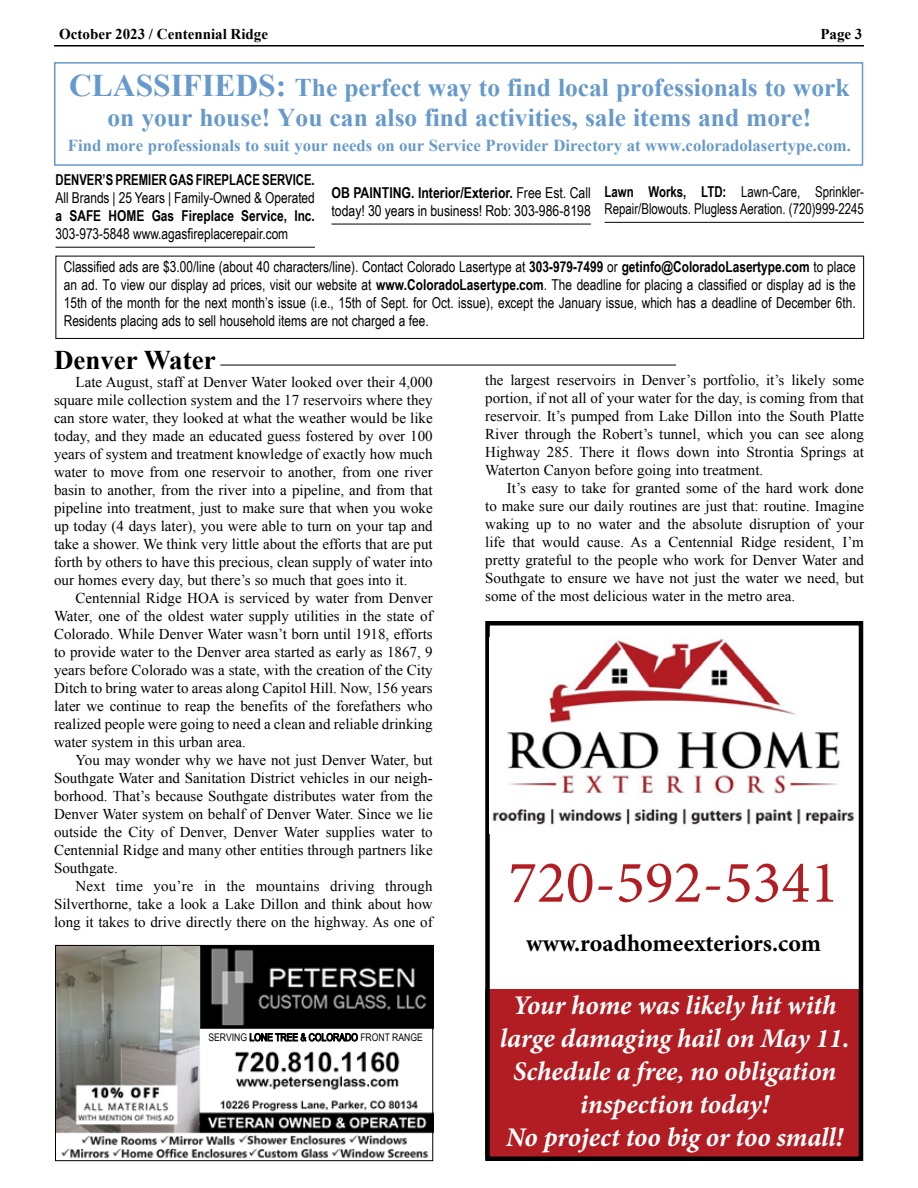
<style>
.page{position:relative;width:918px;height:1188px;background:#fff}
.page>*{position:absolute;margin:0;border:0;box-sizing:border-box;transform-origin:0 0}
.t1{font:60px "Minion Pro";color:#b21d23}
.t2{font:italic 700 27px/33px "Minion Pro";letter-spacing:-.005em;color:#fff;text-align:center}
.t3{font:700 27px "Times New Roman";color:#000}
.t4{font:700 25.5px/30px "Times New Roman";color:#69c;text-align:center}
.t5{font:700 24px "Minion Pro";color:#000}
.t6{font:700 16.65px "Times New Roman";color:#69c}
.t7{font:15px/18px "Times New Roman";color:#000;text-align:justify}
.t8{font:15px/18px "Arial Narrow";color:#000}
.t9{font:15px/17.7px "Arial Narrow";color:#000;scale:.93 1}
.t10{font:700 15px "Arial Narrow";color:#000;scale:.92 1}
.t11{font:700 15px "Arial Narrow";color:#000}
.t12{font:700 15px "Times New Roman";color:#000}
.t13{font:10.5px "Arial Narrow";color:#000}
.s1{font-size:31.5px}
.s2{font-weight:700}
</style>
<div class="page">
<hr style="left:54px;top:45px;width:810px;height:1px;background:#000">
<div style="left:485px;top:989px;width:378px;height:170px;background:#b21d23"></div>
<div style="left:485px;top:621px;width:378px;height:540px;border:4px solid #000"></div>
<img style="left:489px;top:637px;width:366px;height:197px">
<hr style="left:332px;top:224px;width:259px;height:1px;background:#000">
<div style="left:54px;top:62px;width:809px;height:104px;border:2px solid #69c"></div>
<hr style="left:56px;top:247px;width:259px;height:1px;background:#000">
<hr style="left:605px;top:222px;width:259px;height:1px;background:#000">
<div style="left:56px;top:256px;width:808px;height:83px;border:1px solid #000"></div>
<img style="left:57px;top:947px;width:374px;height:212px">
<div style="left:55px;top:945px;width:378px;height:216px;border:1px solid #000"></div>
<div style="left:200px;top:1029px;width:232px;height:15px;background:#fff"></div>
<hr style="left:220px;top:365px;width:456px;height:1px;background:#000">
<p class="t12" style="left:59px;top:23px;width:210px">October 2023 / Centennial Ridge</p>
<p class="t12" style="left:820px;top:23px;width:44px">Page 3</p>
<h3 class="t4" style="left:69px;top:72px;width:782px"><span class="s1">CLASSIFIEDS:</span> The perfect way to find local professionals to work on your house! You can also find activities, sale items and more!</h3>
<p class="t6" style="left:68px;top:134px;width:785px">Find more professionals to suit your needs on our Service Provider Directory at www.coloradolasertype.com.</p>
<p class="t10" style="left:56px;top:169px;width:283px">DENVER’S PREMIER GAS FIREPLACE SERVICE.</p>
<p class="t8" style="left:55px;top:188px;width:261px">All Brands | 25 Years | Family-Owned &amp; Operated</p>
<p class="t11" style="left:56px;top:205px;width:261px">a SAFE HOME Gas Fireplace Service, Inc.</p>
<p class="t8" style="left:56px;top:224px;width:234px">303-973-5848 www.agasfireplacerepair.com</p>
<p class="t9" style="left:605px;top:182px;width:280px"><span class="s2">Lawn Works, LTD:</span> Lawn-Care, Sprinkler-<br>Repair/Blowouts. Plugless Aeration. (720)999-2245</p>
<p class="t8" style="left:332px;top:183px;width:261px"><span class="s2">OB PAINTING. Interior/Exterior.</span> Free Est. Call today! 30 years in business! Rob: 303-986-8198</p>
<p class="t8" style="left:64px;top:257px;width:793px;text-align:justify">Classified ads are $3.00/line (about 40 characters/line). Contact Colorado Lasertype at <span class="s2">303-979-7499</span> or <span class="s2">getinfo@ColoradoLasertype.com</span> to place an ad. To view our display ad prices, visit our website at <span class="s2">www.ColoradoLasertype.com</span>. The deadline for placing a classified or display ad is the 15th of the month for the next month’s issue (i.e., 15th of Sept. for Oct. issue), except the January issue, which has a deadline of December 6th.<br>Residents placing ads to sell household items are not charged a fee.</p>
<h2 class="t3" style="left:54px;top:341px;width:163px">Denver Water</h2>
<p class="t7" style="left:54px;top:372px;width:380px;text-indent:22px">Late August, staff at Denver Water looked over their 4,000 square mile collection system and the 17 reservoirs where they can store water, they looked at what the weather would be like today, and they made an educated guess fostered by over 100 years of system and treatment knowledge of exactly how much water to move from one reservoir to another, from one river basin to another, from the river into a pipeline, and from that pipeline into treatment, just to make sure that when you woke up today (4 days later), you were able to turn on your tap and take a shower. We think very little about the efforts that are put forth by others to have this precious, clean supply of water into our homes every day, but there’s so much that goes into it.</p>
<p class="t7" style="left:54px;top:588px;width:380px;text-indent:22px">Centennial Ridge HOA is serviced by water from Denver Water, one of the oldest water supply utilities in the state of Colorado. While Denver Water wasn’t born until 1918, efforts to provide water to the Denver area started as early as 1867, 9 years before Colorado was a state, with the creation of the City Ditch to bring water to areas along Capitol Hill. Now, 156 years later we continue to reap the benefits of the forefathers who realized people were going to need a clean and reliable drinking water system in this urban area.</p>
<p class="t7" style="left:54px;top:750px;width:380px;text-indent:22px">You may wonder why we have not just Denver Water, but Southgate Water and Sanitation District vehicles in our neigh&shy;borhood. That’s because Southgate distributes water from the Denver Water system on behalf of Denver Water. Since we lie outside the City of Denver, Denver Water supplies water to Centennial Ridge and many other entities through partners like Southgate.</p>
<p class="t7" style="left:54px;top:876px;width:380px;text-indent:22px">Next time you’re in the mountains driving through Silverthorne, take a look a Lake Dillon and think about how long it takes to drive directly there on the highway. As one of</p>
<p class="t13" style="left:208px;top:1030px;width:216px">SERVING LONE TREE &amp; COLORADO FRONT RANGE</p>
<p class="t7" style="left:485px;top:371px;width:380px">the largest reservoirs in Denver’s portfolio, it’s likely some portion, if not all of your water for the day, is coming from that reservoir. It’s pumped from Lake Dillon into the South Platte River through the Robert’s tunnel, which you can see along Highway 285. There it flows down into Strontia Springs at Waterton Canyon before going into treatment.</p>
<p class="t7" style="left:485px;top:479px;width:380px;text-indent:22px">It’s easy to take for granted some of the hard work done to make sure our daily routines are just that: routine. Imagine waking up to no water and the absolute disruption of your life that would cause. As a Centennial Ridge resident, I’m pretty grateful to the people who work for Denver Water and Southgate to ensure we have not just the water we need, but some of the most delicious water in the metro area.</p>
<h1 class="t1" style="left:508px;top:842px;width:332px">720-592-5341</h1>
<h3 class="t5" style="left:526px;top:927px;width:296px">www.roadhomeexteriors.com</h3>
<h2 class="t2" style="left:500px;top:989px;width:351px">Your home was likely hit with large damaging hail on May 11.<br>Schedule a free, no obligation inspection today!<br>No project too big or too small!</h2>
</div>
